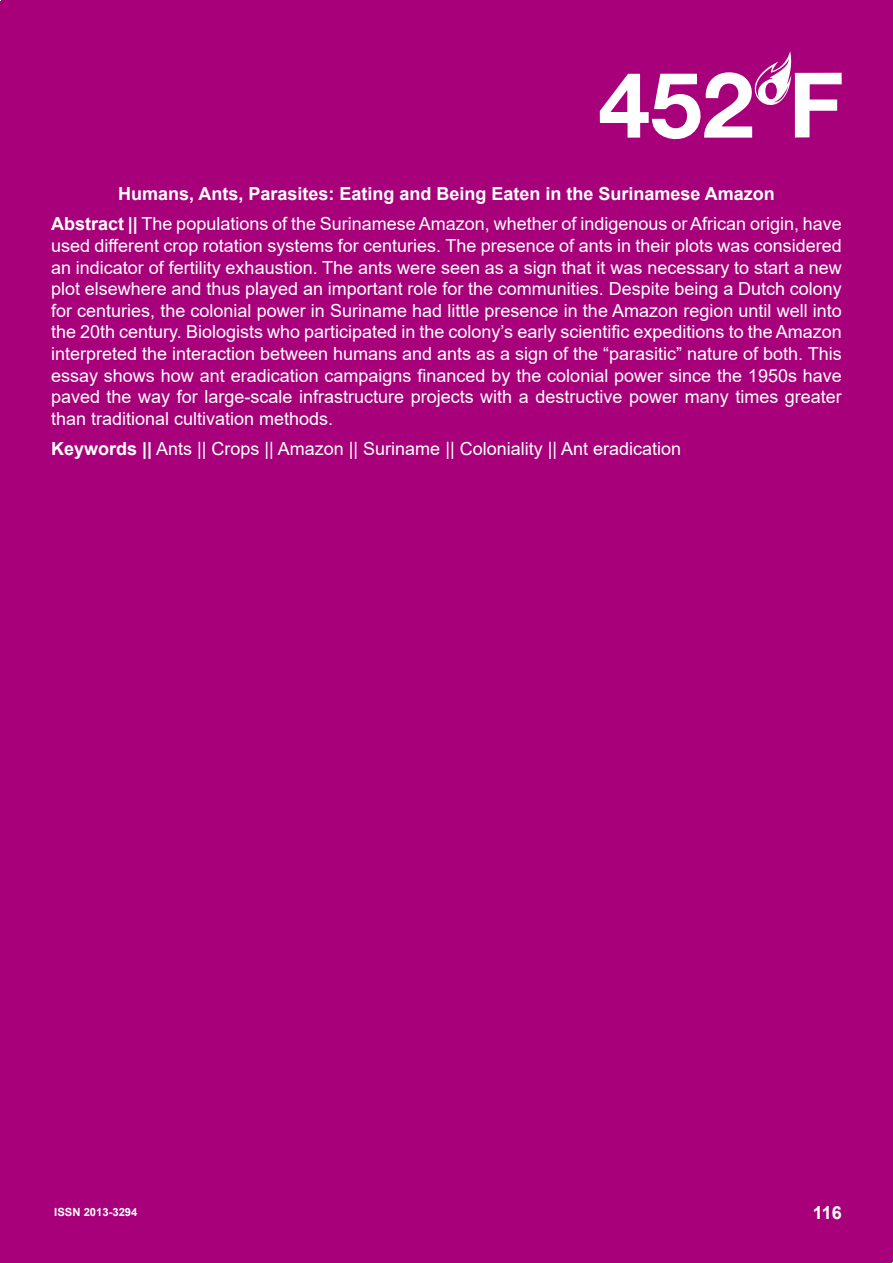
<style>
.page{position:relative;width:893px;height:1263px;background:#fff}
.page>*{position:absolute;margin:0;border:0;box-sizing:border-box;transform-origin:0 0}
.t1{font:18px/21.6px "Arial";color:#fff;text-align:center}
.t2{font:700 18px "Arial";color:#fff}
.t3{font:700 11.25px "Arial";color:#fff}
.s1{font-weight:700}
</style>
<div class="page">
<div style="left:1px;top:1px;width:891px;height:1261px;background:#a8007a"></div>
<svg style="left:600px;top:51px;width:242px;height:88px"></svg>
<p class="t1" style="left:51px;top:179px;width:792px;line-height:30.2px"><span class="s1">Humans, Ants, Parasites: Eating and Being Eaten in the Surinamese Amazon<br>Abstract ||</span> The populations of the Surinamese Amazon, whether of indigenous or African origin, have</p>
<p class="t1" style="left:51px;top:235px;width:792px;text-align:justify">used different crop rotation systems for centuries. The presence of ants in their plots was considered an indicator of fertility exhaustion. The ants were seen as a sign that it was necessary to start a new plot elsewhere and thus played an important role for the communities. Despite being a Dutch colony for centuries, the colonial power in Suriname had little presence in the Amazon region until well into the 20th century. Biologists who participated in the colony’s early scientific expeditions to the Amazon interpreted the interaction between humans and ants as a sign of the “parasitic” nature of both. This essay shows how ant eradication campaigns financed by the colonial power since the 1950s have paved the way for large-scale infrastructure projects with a destructive power many times greater than traditional cultivation methods.</p>
<p class="t1" style="left:51px;top:438px;width:632px"><span class="s1">Keywords ||</span> Ants || Crops || Amazon || Suriname || Coloniality || Ant eradication</p>
<p class="t3" style="left:54px;top:1204px;width:85px">ISSN 2013-3294</p>
<p class="t2" style="left:813px;top:1200px;width:31px">116</p>
</div>
